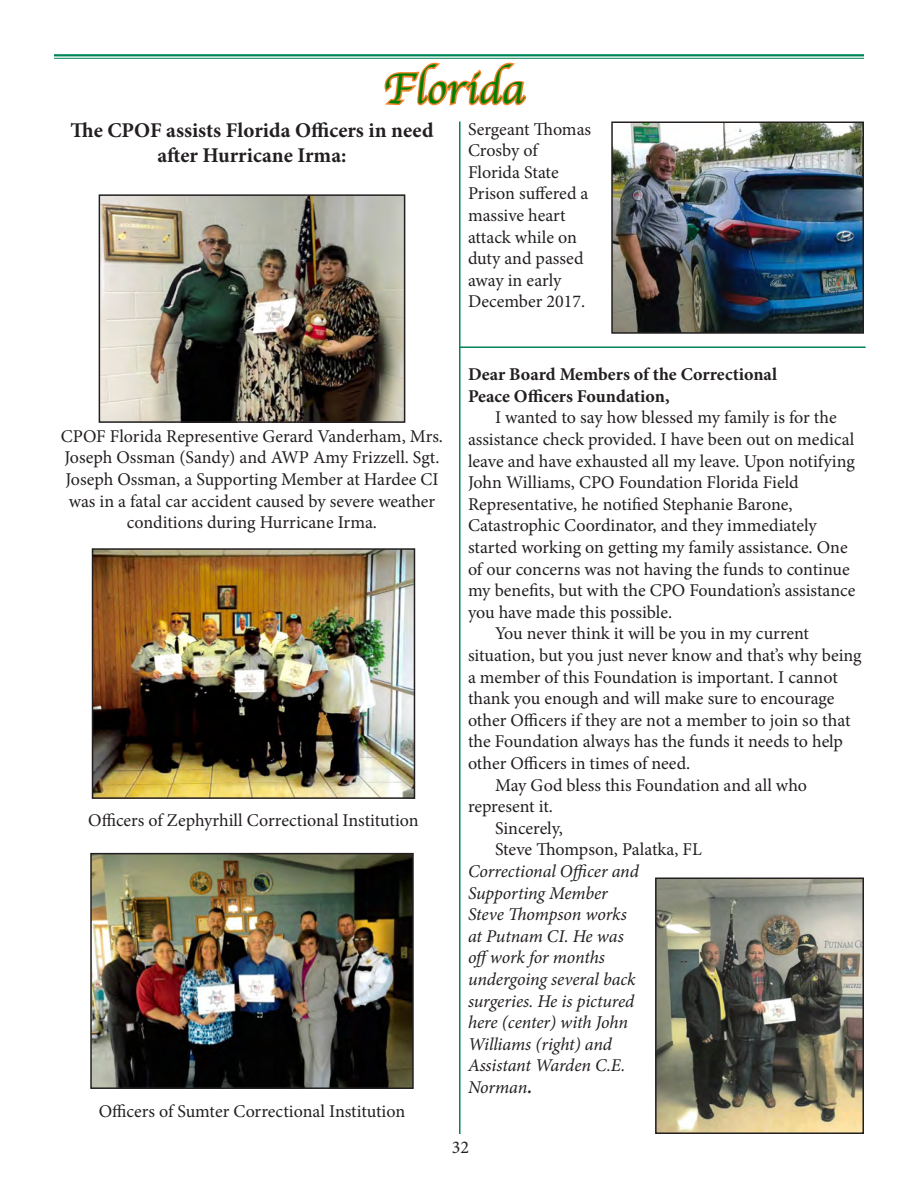
<style>
.page{position:relative;width:918px;height:1188px;background:#fff}
.page>*{position:absolute;margin:0;border:0;box-sizing:border-box;transform-origin:0 0}
.t1{font:45px "Apple Chancery";color:#008000}
.t2{font:700 21px/25.2px "Minion Pro";color:#231f20;text-align:center}
.t3{font:18px/21.6px "Minion Pro";letter-spacing:-.005em;color:#231f20;text-align:center}
.t4{font:italic 18px/21.6px "Minion Pro";letter-spacing:-.01em;color:#231f20}
.t5{font:700 18px/21.6px "Minion Pro";color:#231f20}
.s1{font-weight:700}
</style>
<div class="page">
<svg style="left:381px;top:56px;width:147px;height:50px"></svg>
<hr style="left:54px;top:54px;width:810px;height:2px;background:#008559">
<hr style="left:54px;top:58px;width:810px;height:1px;background:#008559">
<hr style="left:459px;top:346px;width:407px;height:2px;background:#008559">
<hr style="left:459px;top:122px;width:1px;height:1012px;background:#008559">
<img style="left:102px;top:197px;width:300px;height:223px">
<div style="left:99px;top:194px;width:306px;height:229px;border:2px solid #231f20"></div>
<img style="left:95px;top:551px;width:317px;height:245px">
<div style="left:92px;top:548px;width:323px;height:251px;border:2px solid #231f20"></div>
<img style="left:93px;top:856px;width:318px;height:230px">
<div style="left:90px;top:853px;width:324px;height:236px;border:2px solid #231f20"></div>
<img style="left:614px;top:125px;width:247px;height:206px">
<div style="left:611px;top:122px;width:253px;height:212px;border:2px solid #231f20"></div>
<img style="left:658px;top:881px;width:203px;height:250px">
<div style="left:655px;top:878px;width:209px;height:256px;border:2px solid #231f20"></div>
<h1 class="t1" style="left:383px;top:53px;width:143px">Florida</h1>
<p class="t2" style="left:71px;top:117px;width:364px">The CPOF assists Florida Officers in need after Hurricane Irma:</p>
<p class="t3" style="left:468px;top:118px;width:125px;text-align:left">Sergeant Thomas<br>Crosby of<br>Florida State<br>Prison suffered a massive heart attack while on duty and passed away in early<br>December 2017.</p>
<p class="t3" style="left:61px;top:425px;width:384px">CPOF Florida Representive Gerard Vanderham, Mrs.<br>Joseph Ossman (Sandy) and AWP Amy Frizzell. Sgt.<br>Joseph Ossman, a Supporting Member at Hardee CI was in a fatal car accident caused by severe weather conditions during Hurricane Irma.</p>
<p class="t3" style="left:88px;top:810px;width:332px">Officers of Zephyrhill Correctional Institution</p>
<p class="t3" style="left:99px;top:1101px;width:308px">Officers of Sumter Correctional Institution</p>
<p class="t5" style="left:468px;top:364px;width:311px">Dear Board Members of the Correctional<br>Peace Officers Foundation,</p>
<p class="t3" style="left:495px;top:407px;width:343px">I wanted to say how blessed my family is for the</p>
<p class="t3" style="left:468px;top:429px;width:388px">assistance check provided. I have been out on medical</p>
<p class="t3" style="left:468px;top:450px;width:388px">leave and have exhausted all my leave. Upon notifying</p>
<p class="t3" style="left:468px;top:472px;width:332px">John Williams, CPO Foundation Florida Field</p>
<p class="t3" style="left:468px;top:493px;width:326px">Representative, he notified Stephanie Barone,</p>
<p class="t3" style="left:468px;top:515px;width:350px">Catastrophic Coordinator, and they immediately</p>
<p class="t3" style="left:468px;top:537px;width:381px">started working on getting my family assistance. One</p>
<p class="t3" style="left:468px;top:558px;width:383px">of our concerns was not having the funds to continue</p>
<p class="t3" style="left:468px;top:580px;width:389px">my benefits, but with the CPO Foundation’s assistance</p>
<p class="t3" style="left:468px;top:601px;width:206px">you have made this possible.</p>
<p class="t3" style="left:495px;top:623px;width:316px">You never think it will be you in my current</p>
<p class="t3" style="left:468px;top:645px;width:395px">situation, but you just never know and that’s why being</p>
<p class="t3" style="left:468px;top:666px;width:371px">a member of this Foundation is important. I cannot</p>
<p class="t3" style="left:468px;top:688px;width:368px">thank you enough and will make sure to encourage</p>
<p class="t3" style="left:468px;top:709px;width:384px">other Officers if they are not a member to join so that</p>
<p class="t3" style="left:468px;top:731px;width:377px">the Foundation always has the funds it needs to help</p>
<p class="t3" style="left:468px;top:753px;width:224px">other Officers in times of need.</p>
<p class="t3" style="left:495px;top:774px;width:314px">May God bless this Foundation and all who</p>
<p class="t3" style="left:468px;top:796px;width:87px">represent it.</p>
<p class="t3" style="left:495px;top:817px;width:69px">Sincerely,</p>
<p class="t3" style="left:495px;top:839px;width:208px">Steve Thompson, Palatka, FL</p>
<p class="t4" style="left:468px;top:861px;width:172px">Correctional Officer and<br>Supporting Member<br>Steve Thompson works at Putnam CI. He was offwork for months undergoing several back surgeries. He is pictured here (center) with John<br>Williams (right) and<br>Assistant Warden C.E.<br>Norman<span class="s1">.</span></p>
<p class="t3" style="left:452px;top:1137px;width:19px">32</p>
</div>
